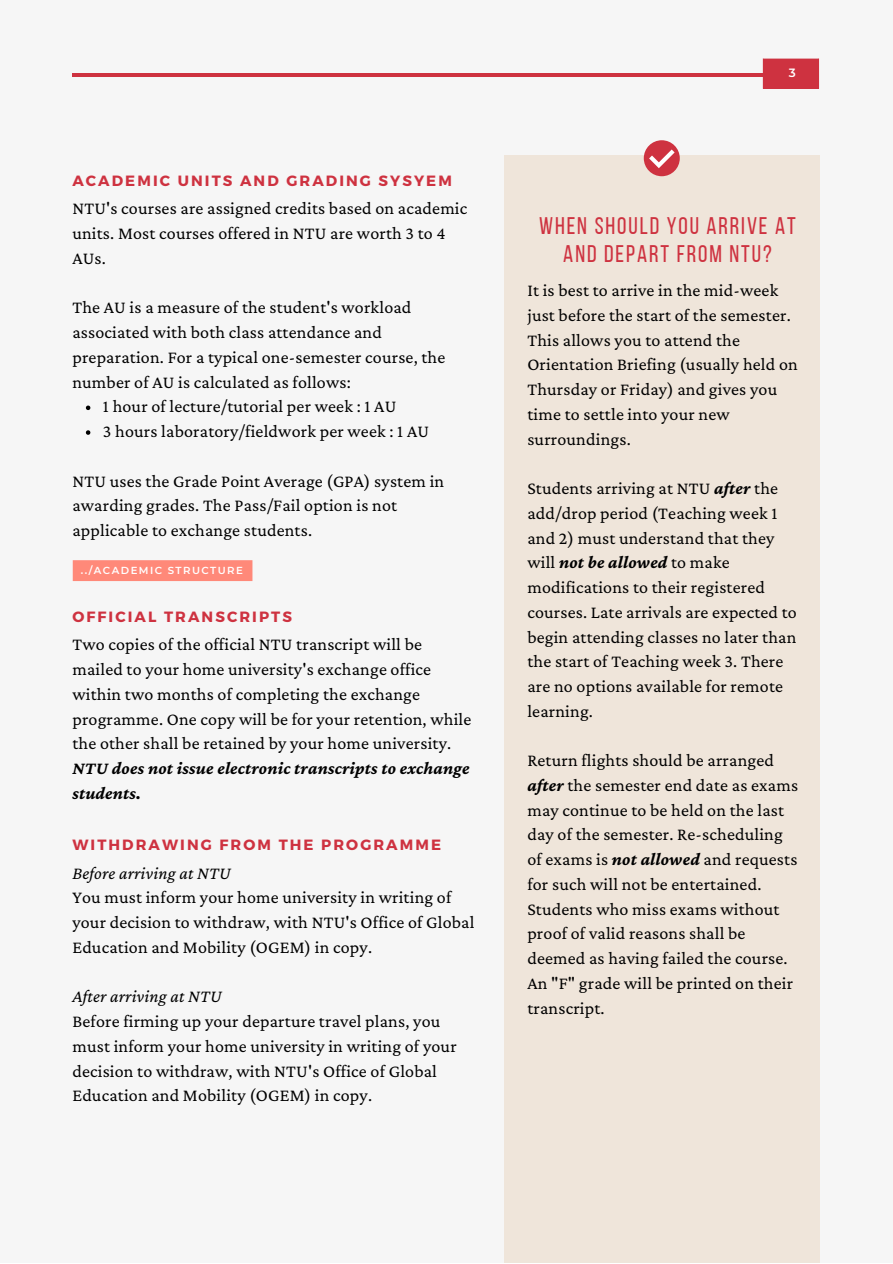
<style>
.page{position:relative;width:893px;height:1264px;background:#fff}
.page>*{position:absolute;margin:0;border:0;box-sizing:border-box;transform-origin:0 0}
.t1{font:24px/28px "Bebas Neue";letter-spacing:.08em;color:#ce3240;text-align:center}
.t2{font:18px/24.8px "Crimson Pro";letter-spacing:.01em;color:#000}
.t3{font:italic 700 18px/24.8px "Crimson Pro";letter-spacing:.01em;color:#000}
.t4{font:italic 18px "Crimson Pro";letter-spacing:.01em;color:#000}
.t5{font:700 14.85px "Montserrat";letter-spacing:.14em;color:#ce3240}
.t6{font:600 12px "Montserrat";color:#fff}
.t7{font:600 10.2px "Montserrat";letter-spacing:.14em;color:#fff}
.s1{font-weight:700;font-style:italic}
</style>
<div class="page">
<div style="left:0;top:0;width:892px;height:1262px;background:#f6f6f6"></div>
<hr style="left:72px;top:73px;width:747px;height:4px;background:#ce3240">
<div style="left:504px;top:155px;width:315px;height:1107px;background:#efe5da"></div>
<div style="left:643px;top:140px;width:36px;height:36px;background:#ce3240;border-radius:50%"></div>
<svg style="left:649px;top:149px;width:25px;height:19px"></svg>
<svg style="left:86px;top:405px;width:4px;height:5px"></svg>
<svg style="left:86px;top:430px;width:4px;height:5px"></svg>
<div style="left:73px;top:560px;width:179px;height:21px;background:#ff8979"></div>
<div style="left:762px;top:58px;width:57px;height:31px;background:#ce3240"></div>
<p class="t5" style="left:72px;top:171px;width:381px">ACADEMIC UNITS AND GRADING SYSYEM</p>
<p class="t2" style="left:72px;top:196px;width:396px">NTU's courses are assigned credits based on academic units. Most courses offered in NTU are worth 3 to 4<br>AUs.</p>
<p class="t2" style="left:72px;top:295px;width:374px">The AU is a measure of the student's workload associated with both class attendance and preparation. For a typical one-semester course, the number of AU is calculated as follows:</p>
<p class="t2" style="left:103px;top:394px;width:327px">1 hour of lecture/tutorial per week : 1 AU<br>3 hours laboratory/fieldwork per week : 1 AU</p>
<p class="t2" style="left:72px;top:468px;width:373px">NTU uses the Grade Point Average (GPA) system in awarding grades. The Pass/Fail option is not applicable to exchange students.</p>
<p class="t7" style="left:81px;top:563px;width:164px">../ACADEMIC STRUCTURE</p>
<p class="t5" style="left:72px;top:607px;width:221px">OFFICIAL TRANSCRIPTS</p>
<p class="t2" style="left:72px;top:632px;width:400px">Two copies of the official NTU transcript will be mailed to your home university's exchange office within two months of completing the exchange programme. One copy will be for your retention, while the other shall be retained by your home university.</p>
<p class="t3" style="left:72px;top:755px;width:399px">NTU does not issue electronic transcripts to exchange students.</p>
<p class="t5" style="left:72px;top:835px;width:370px">WITHDRAWING FROM THE PROGRAMME</p>
<p class="t4" style="left:72px;top:862px;width:160px">Before arriving at NTU</p>
<p class="t2" style="left:72px;top:884px;width:403px">You must inform your home university in writing of your decision to withdraw, with NTU's Office of Global<br>Education and Mobility (OGEM) in copy.</p>
<p class="t4" style="left:72px;top:986px;width:151px">After arriving at NTU</p>
<p class="t2" style="left:72px;top:1008px;width:386px">Before firming up your departure travel plans, you must inform your home university in writing of your decision to withdraw, with NTU's Office of Global Education and Mobility (OGEM) in copy.</p>
<p class="t6" style="left:788px;top:65px;width:8px">3</p>
<h1 class="t1" style="left:539px;top:214px;width:258px">WHEN SHOULD YOU ARRIVE AT<br>AND DEPART FROM NTU?</h1>
<p class="t2" style="left:527px;top:278px;width:272px">It is best to arrive in the mid-week just before the start of the semester.<br>This allows you to attend the<br>Orientation Briefing (usually held on<br>Thursday or Friday) and gives you time to settle into your new surroundings.</p>
<p class="t2" style="left:527px;top:475px;width:271px">Students arriving at NTU <span class="s1">after</span> the add/drop period (Teaching week 1 and 2) must understand that they will <span class="s1">not be allowed</span> to make modifications to their registered courses. Late arrivals are expected to begin attending classes no later than the start of Teaching week 3. There are no options available for remote learning.</p>
<p class="t2" style="left:527px;top:747px;width:272px">Return flights should be arranged <span class="s1">after</span> the semester end date as exams may continue to be held on the last day of the semester. Re-scheduling of exams is <span class="s1">not allowed</span> and requests for such will not be entertained.<br>Students who miss exams without proof of valid reasons shall be deemed as having failed the course.<br>An "F" grade will be printed on their transcript.</p>
</div>
